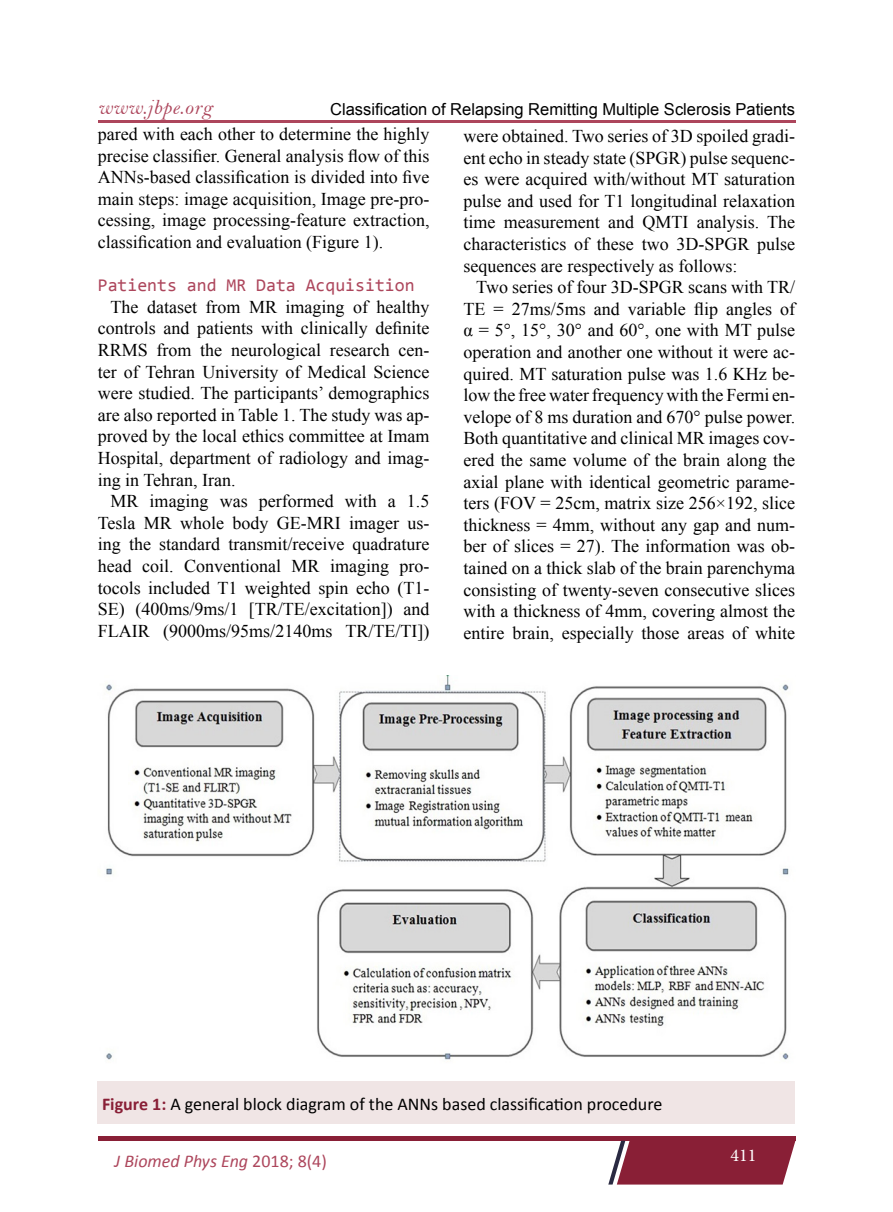
<style>
.page{position:relative;width:893px;height:1212px;background:#fff}
.page>*{position:absolute;margin:0;border:0;box-sizing:border-box;transform-origin:0 0}
.t1{font:21px "Bell MT Italic";letter-spacing:.03em;color:#ad465c}
.t2{font:18px/21.6px "Times New Roman";color:#000;text-align:justify}
.t3{font:18px "Calibri";color:#000}
.t4{font:18px "Consolas";color:#ad465c}
.t5{font:italic 18px "Calibri";color:#ad465c}
.t6{font:18px "Minion Pro";color:#fff}
.t7{font:16.5px "Arial";color:#000}
.s1{font-weight:700;color:#891f36}
.s2{font-style:normal}
</style>
<div class="page">
<div style="left:98px;top:1136px;width:697px;height:5px;background:#891f36"></div>
<svg style="left:608px;top:1141px;width:187px;height:43px;background:#913348"></svg>
<hr style="left:98px;top:120px;width:698px;height:2px;background:#ad465c">
<img style="left:106px;top:675px;width:683px;height:385px">
<div style="left:98px;top:1081px;width:697px;height:43px;background:#f0e5e5"></div>
<p class="t1" style="left:98px;top:94px;width:116px">www.jbpe.org</p>
<p class="t7" style="left:330px;top:98px;width:466px">Classification of Relapsing Remitting Multiple Sclerosis Patients</p>
<p class="t2" style="left:98px;top:123px;width:333px">pared with each other to determine the highly precise classifier. General analysis flow of this ANNs-based classification is divided into five main steps: image acquisition, Image pre-pro&shy;cessing, image processing-feature extraction, classification and evaluation (Figure 1).</p>
<p class="t4" style="left:98px;top:273px;width:318px">Patients and MR Data Acquisition</p>
<p class="t2" style="left:98px;top:296px;width:333px;text-indent:13px">The dataset from MR imaging of healthy controls and patients with clinically definite RRMS from the neurological research cen&shy;ter of Tehran University of Medical Science were studied. The participants’ demographics are also reported in Table 1. The study was ap&shy;proved by the local ethics committee at Imam Hospital, department of radiology and imag&shy;ing in Tehran, Iran.</p>
<p class="t2" style="left:98px;top:490px;width:333px;text-indent:13px">MR imaging was performed with a 1.5<br>Tesla MR whole body GE-MRI imager us&shy;ing the standard transmit/receive quadrature head coil. Conventional MR imaging pro&shy;tocols included T1 weighted spin echo (T1- SE) (400ms/9ms/1 [TR/TE/excitation]) and FLAIR (9000ms/95ms/2140ms TR/TE/TI])</p>
<p class="t2" style="left:463px;top:125px;width:333px">were obtained. Two series of 3D spoiled gradi&shy;ent echo in steady state (SPGR) pulse sequenc&shy;es were acquired with/without MT saturation pulse and used for T1 longitudinal relaxation time measurement and QMTI analysis. The characteristics of these two 3D-SPGR pulse sequences are respectively as follows:</p>
<p class="t2" style="left:463px;top:276px;width:333px;text-indent:13px">Two series of four 3D-SPGR scans with TR/ TE = 27ms/5ms and variable flip angles of α = 5°, 15°, 30° and 60°, one with MT pulse operation and another one without it were ac&shy;quired. MT saturation pulse was 1.6 KHz be&shy;low the free water frequency with the Fermi en&shy;velope of 8 ms duration and 670° pulse power.<br>Both quantitative and clinical MR images cov&shy;ered the same volume of the brain along the axial plane with identical geometric parame&shy;ters (FOV = 25cm, matrix size 256×192, slice thickness = 4mm, without any gap and num&shy;ber of slices = 27). The information was ob&shy;tained on a thick slab of the brain parenchyma consisting of twenty-seven consecutive slices with a thickness of 4mm, covering almost the entire brain, especially those areas of white</p>
<p class="t3" style="left:102px;top:1092px;width:562px"><span class="s1">Figure 1:</span> A general block diagram of the ANNs based classification procedure</p>
<p class="t5" style="left:115px;top:1148px;width:214px">J Biomed Phys Eng <span class="s2">2018; 8(4)</span></p>
<p class="t6" style="left:730px;top:1143px;width:27px">411</p>
</div>
